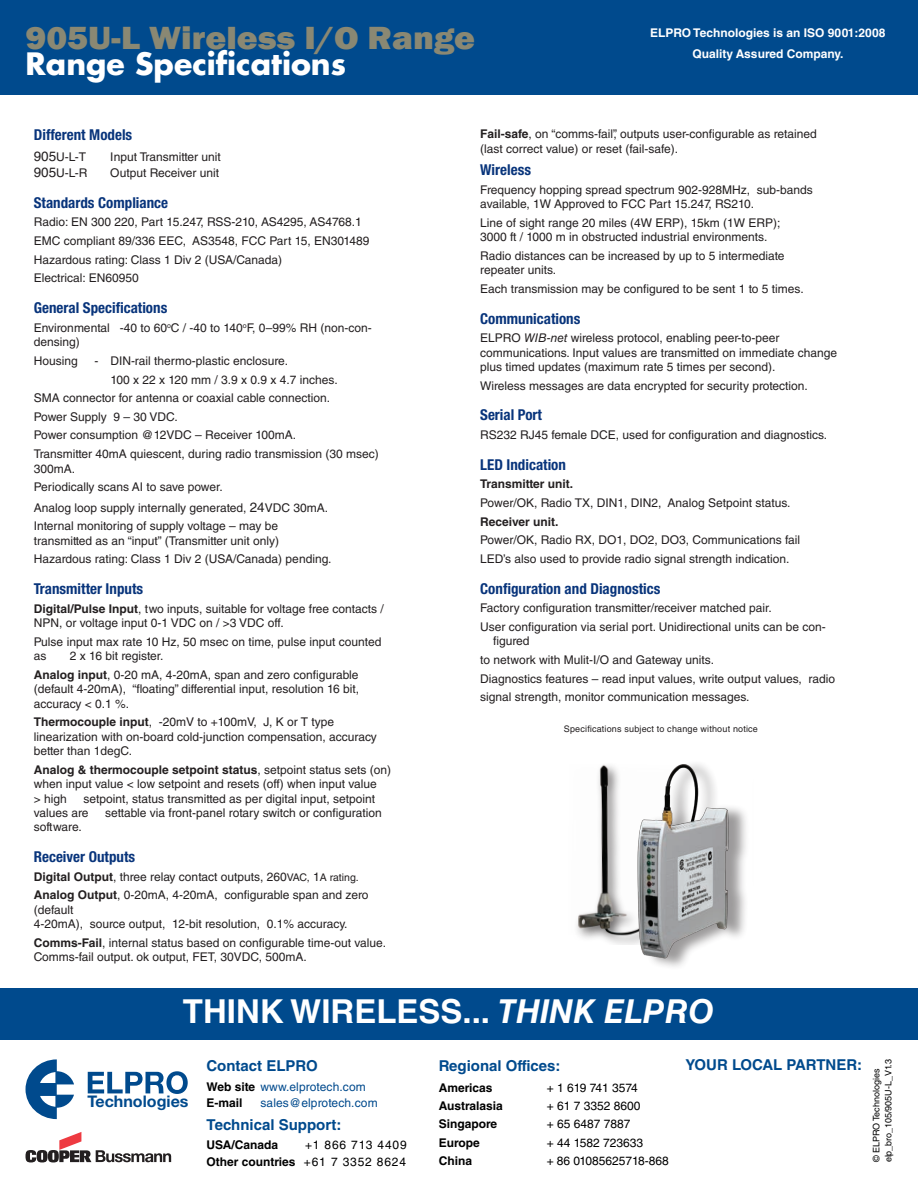
<style>
.page{position:relative;width:918px;height:1188px;background:#fff}
.page>*{position:absolute;margin:0;border:0;box-sizing:border-box;transform-origin:0 0}
.t1{font:700 33px "Helvetica LT Std";color:#fff}
.t2{font:800 33px "Franklin Gothic";color:#8a8873;scale:1.08 1}
.t3{font:700 30px "Futura Std";color:#fff}
.t4{font:700 16.05px "Helvetica Neue LT Std";color:#004a8d}
.t5{font:700 condensed 15px "Helvetica Neue LT Std";color:#08347b}
.t6{font:700 15px "Helvetica LT Std";color:#004a8d}
.t7{font:12px/14.4px "Helvetica LT Std";color:#231f20}
.t8{font:700 12px "Helvetica LT Std";color:#000}
.t9{font:12px "Helvetica LT Std";color:#000}
.t10{font:700 12px/21px "Helvetica LT Std";color:#fff;text-align:center}
.t11{font:12px "Helvetica LT Std";letter-spacing:.01em;color:#004a8d}
.t12{font:700 12px "Helvetica LT Std";color:#231f20}
.t13{font:12px "Helvetica LT Std";letter-spacing:.07em;color:#000}
.t14{font:9px "Helvetica LT Std";letter-spacing:.02em;color:#231f20}
.t15{font:9px/12px "Helvetica LT Std";color:#000}
.s1{font-size:13.5px}
.s2{font-weight:700}
.s3{font-size:10.5px}
.s4{font-style:italic}
.s5{font-weight:700;color:#000}
.s6{font-weight:400}
</style>
<div class="page">
<div style="left:562px;top:758px;width:133px;height:187px;background:#231f20;opacity:.65"></div>
<img style="left:568px;top:764px;width:65px;height:173px">
<div style="left:641px;top:759px;width:120px;height:211px;background:#231f20;opacity:.45"></div>
<img style="left:633px;top:759px;width:108px;height:203px">
<div style="left:0;top:988px;width:918px;height:52px;background:#004a8d"></div>
<svg style="left:26px;top:1059px;width:48px;height:60px"></svg>
<svg style="left:88px;top:1071px;width:100px;height:23px"></svg>
<svg style="left:26px;top:1132px;width:145px;height:30px"></svg>
<div style="left:0;top:0;width:918px;height:94px;background:#004a8d"></div>
<p class="t2" style="left:26px;top:16px;width:418px">905U-L Wireless I/O Range</p>
<p class="t10" style="left:650px;top:22px;width:237px">ELPRO Technologies is an ISO 9001:2008<br>Quality Assured Company.</p>
<p class="t3" style="left:26px;top:44px;width:322px">Range Specifications</p>
<p class="t5" style="left:34px;top:126px;width:100px">Different Models</p>
<p class="t7" style="left:34px;top:149px;width:54px"><span class="s1">905</span>U-L-T</p>
<p class="t7" style="left:110px;top:149px;width:112px">Input Transmitter unit</p>
<p class="t7" style="left:34px;top:166px;width:55px"><span class="s1">905</span>U-L-R</p>
<p class="t7" style="left:110px;top:166px;width:110px">Output Receiver unit</p>
<p class="t5" style="left:34px;top:193px;width:136px">Standards Compliance</p>
<p class="t7" style="left:34px;top:215px;width:329px">Radio: EN 300 220, Part 15.247, RSS-210, AS4295, AS4768.1</p>
<p class="t7" style="left:34px;top:234px;width:337px">EMC compliant 89/336 EEC, AS3548, FCC Part 15, EN301489</p>
<p class="t7" style="left:34px;top:252px;width:250px">Hazardous rating: Class 1 Div 2 (USA/Canada)</p>
<p class="t7" style="left:34px;top:271px;width:106px">Electrical: EN60950</p>
<p class="t5" style="left:34px;top:299px;width:135px">General Specifications</p>
<p class="t7" style="left:34px;top:320px;width:339px">Environmental -40 to 60<sup>o</sup>C / -40 to 140<sup>o</sup>F, 0–99% RH (non-con&shy;densing)</p>
<p class="t7" style="left:34px;top:353px;width:46px">Housing</p>
<p class="t7" style="left:94px;top:353px;width:195px">- DIN-rail thermo-plastic enclosure.</p>
<p class="t7" style="left:110px;top:372px;width:229px">100 x 22 x 120 mm / 3.9 x 0.9 x 4.7 inches.</p>
<p class="t7" style="left:34px;top:391px;width:298px">SMA connector for antenna or coaxial cable connection.</p>
<p class="t7" style="left:34px;top:409px;width:145px">Power Supply 9 – 30 VDC.</p>
<p class="t7" style="left:34px;top:428px;width:264px">Power consumption @12VDC – Receiver 100mA.</p>
<p class="t7" style="left:34px;top:447px;width:347px">Transmitter 40mA quiescent, during radio transmission (30 msec)<br>300mA.</p>
<p class="t7" style="left:34px;top:480px;width:191px">Periodically scans AI to save power.</p>
<p class="t7" style="left:34px;top:500px;width:296px">Analog loop supply internally generated, <span class="s1">24</span>VDC 30mA.</p>
<p class="t7" style="left:34px;top:519px;width:247px">Internal monitoring of supply voltage – may be transmitted as an “input” (Transmitter unit only)</p>
<p class="t7" style="left:34px;top:552px;width:299px">Hazardous rating: Class 1 Div 2 (USA/Canada) pending.</p>
<p class="t5" style="left:34px;top:580px;width:111px">Transmitter Inputs</p>
<p class="t7" style="left:34px;top:601px;width:351px"><span class="s2">Digital/Pulse Input</span>, two inputs, suitable for voltage free contacts /<br>NPN, or voltage input 0-1 VDC on / &gt;3 VDC off.</p>
<p class="t7" style="left:34px;top:634px;width:349px">Pulse input max rate 10 Hz, 50 msec on time, pulse input counted as</p>
<p class="t7" style="left:70px;top:649px;width:95px">2 x 16 bit register.</p>
<p class="t7" style="left:34px;top:667px;width:327px;text-align:justify"><span class="s2">Analog input</span>, 0-20 mA, 4-20mA, span and zero configurable (default 4-20mA), “floating” differential input, resolution 16 bit, accuracy &lt; 0.1 %.</p>
<p class="t7" style="left:34px;top:715px;width:345px"><span class="s2">Thermocouple input</span>, -20mV to +100mV, J, K or T type linearization with on-board cold-junction compensation, accuracy better than 1degC.</p>
<p class="t7" style="left:34px;top:762px;width:359px"><span class="s2">Analog &amp; thermocouple setpoint status</span>, setpoint status sets (on) when input value &lt; low setpoint and resets (off) when input value<br>&gt; high</p>
<p class="t7" style="left:34px;top:791px;width:343px;text-indent:50px">setpoint, status transmitted as per digital input, setpoint values are</p>
<p class="t7" style="left:105px;top:806px;width:278px">settable via front-panel rotary switch or configuration</p>
<p class="t7" style="left:34px;top:820px;width:50px">software.</p>
<p class="t5" style="left:34px;top:848px;width:103px">Receiver Outputs</p>
<p class="t7" style="left:34px;top:869px;width:326px"><span class="s2">Digital Output</span>, three relay contact outputs, 260<span class="s3">VAC,</span> 1<span class="s3">A rating.</span></p>
<p class="t7" style="left:34px;top:888px;width:336px"><span class="s2">Analog Output</span>, 0-20mA, 4-20mA, configurable span and zero (default<br>4-20mA), source output, 12-bit resolution, 0.1% accuracy.</p>
<p class="t7" style="left:34px;top:935px;width:354px"><span class="s2">Comms-Fail</span>, internal status based on configurable time-out value.<br>Comms-fail output. ok output, FET, 30VDC, 500mA.</p>
<p class="t7" style="left:480px;top:127px;width:338px"><span class="s2">Fail-safe</span>, on “comms-fail”, outputs user-configurable as retained (last correct value) or reset (fail-safe).</p>
<p class="t5" style="left:480px;top:161px;width:52px">Wireless</p>
<p class="t7" style="left:480px;top:182px;width:334px">Frequency hopping spread spectrum 902-928MHz, sub-bands available, 1W Approved to FCC Part 15.247, RS210.</p>
<p class="t7" style="left:480px;top:215px;width:302px">Line of sight range 20 miles (4W ERP), 15km (1W ERP);<br>3000 ft / 1000 m in obstructed industrial environments.</p>
<p class="t7" style="left:480px;top:248px;width:306px">Radio distances can be increased by up to 5 intermediate repeater units.</p>
<p class="t7" style="left:480px;top:281px;width:325px">Each transmission may be configured to be sent 1 to 5 times.</p>
<p class="t5" style="left:480px;top:309px;width:102px">Communications</p>
<p class="t7" style="left:480px;top:331px;width:358px">ELPRO <span class="s4">WIB-net</span> wireless protocol, enabling peer-to-peer communications. Input values are transmitted on immediate change plus timed updates (maximum rate 5 times per second).</p>
<p class="t7" style="left:480px;top:378px;width:329px">Wireless messages are data encrypted for security protection.</p>
<p class="t5" style="left:480px;top:406px;width:63px">Serial Port</p>
<p class="t7" style="left:480px;top:428px;width:349px">RS232 RJ45 female DCE, used for configuration and diagnostics.</p>
<p class="t5" style="left:480px;top:455px;width:87px">LED Indication</p>
<p class="t12" style="left:480px;top:477px;width:94px">Transmitter unit.</p>
<p class="t7" style="left:480px;top:496px;width:312px">Power/OK, Radio TX, DIN1, DIN2, Analog Setpoint status.</p>
<p class="t12" style="left:480px;top:514px;width:80px">Receiver unit.</p>
<p class="t7" style="left:480px;top:533px;width:321px">Power/OK, Radio RX, DO1, DO2, DO3, Communications fail</p>
<p class="t7" style="left:480px;top:552px;width:311px">LED’s also used to provide radio signal strength indication.</p>
<p class="t5" style="left:480px;top:579px;width:182px">Configuration and Diagnostics</p>
<p class="t7" style="left:480px;top:601px;width:293px">Factory configuration transmitter/receiver matched pair.</p>
<p class="t7" style="left:493px;top:620px;width:334px;text-indent:-13px">User configuration via serial port. Unidirectional units can be con&shy;figured</p>
<p class="t7" style="left:480px;top:653px;width:235px">to network with Mulit-I/O and Gateway units.</p>
<p class="t7" style="left:480px;top:671px;width:356px">Diagnostics features – read input values, write output values, radio</p>
<p class="t7" style="left:480px;top:690px;width:271px">signal strength, monitor communication messages.</p>
<p class="t14" style="left:564px;top:723px;width:196px">Specifications subject to change without notice</p>
<p class="t1" style="left:183px;top:992px;width:532px">THINK WIRELESS... <span class="s4">THINK ELPRO</span></p>
<p class="t4" style="left:88px;top:1092px;width:103px">Technologies</p>
<p class="t6" style="left:206px;top:1057px;width:113px">Contact ELPRO</p>
<p class="t6" style="left:686px;top:1056px;width:178px">YOUR LOCAL PARTNER:</p>
<p class="t11" style="left:206px;top:1079px;width:161px"><span class="s5">Web site</span> www.elprotech.com</p>
<p class="t8" style="left:206px;top:1095px;width:38px">E-mail</p>
<p class="t11" style="left:260px;top:1096px;width:119px">sales@elprotech.com</p>
<p class="t6" style="left:206px;top:1115px;width:137px">Technical Support:</p>
<p class="t8" style="left:206px;top:1137px;width:73px">USA/Canada</p>
<p class="t13" style="left:305px;top:1138px;width:103px">+1 866 713 4409</p>
<p class="t8" style="left:206px;top:1154px;width:201px">Other countries <span class="s6">+61 7 3352 8624</span></p>
<p class="t6" style="left:439px;top:1056px;width:123px">Regional Offices:</p>
<p class="t8" style="left:439px;top:1081px;width:55px">Americas</p>
<p class="t9" style="left:547px;top:1081px;width:92px">+ 1 619 741 3574</p>
<p class="t8" style="left:439px;top:1099px;width:66px">Australasia</p>
<p class="t9" style="left:547px;top:1099px;width:95px">+ 61 7 3352 8600</p>
<p class="t8" style="left:439px;top:1117px;width:60px">Singapore</p>
<p class="t9" style="left:547px;top:1117px;width:85px">+ 65 6487 7887</p>
<p class="t8" style="left:439px;top:1135px;width:43px">Europe</p>
<p class="t9" style="left:547px;top:1135px;width:98px">+ 44 1582 723633</p>
<p class="t8" style="left:439px;top:1153px;width:35px">China</p>
<p class="t9" style="left:547px;top:1154px;width:124px">+ 86 01085625718-868</p>
<p class="t15" style="left:870px;top:1162px;width:105px;rotate:-90deg">© ELPRO Technologies elp_bro_105/905U-L_V1.3</p>
</div>
